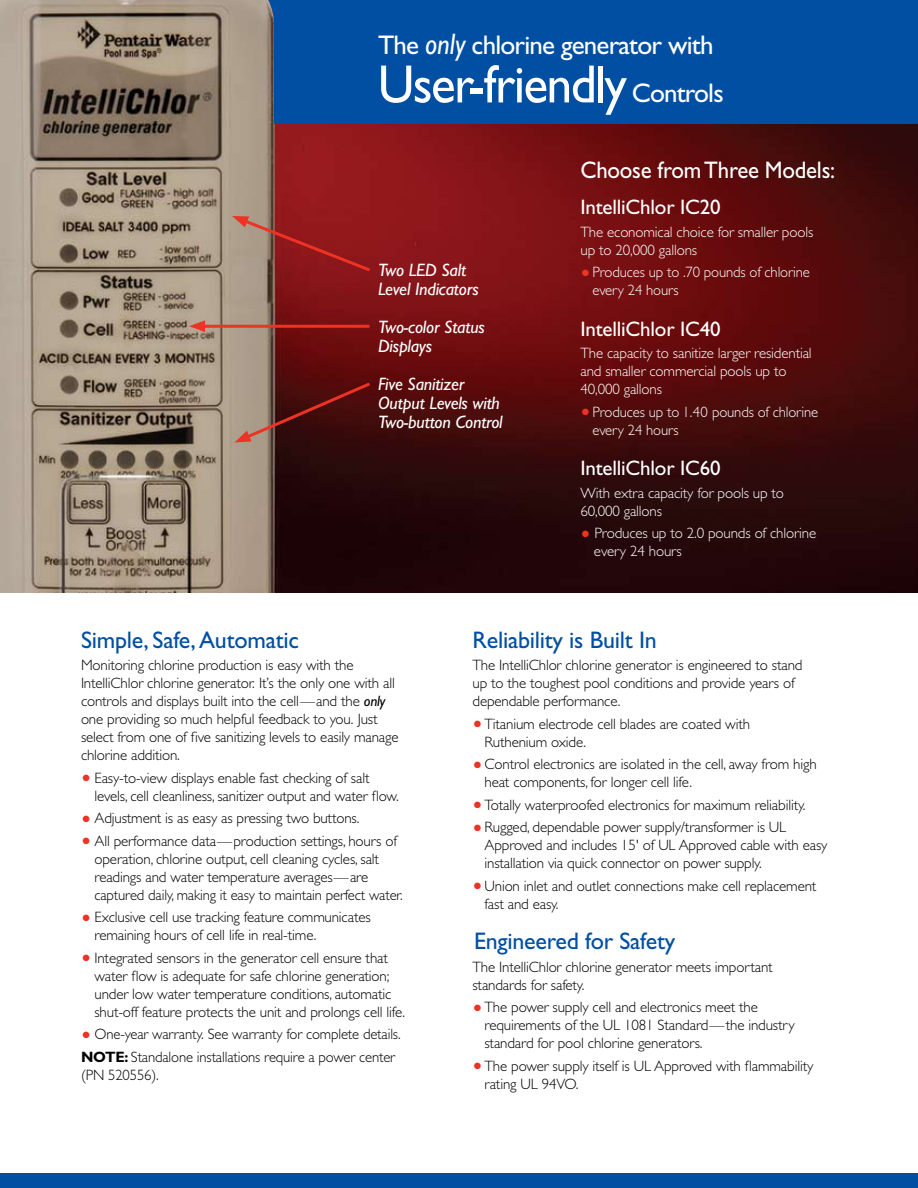
<style>
.page{position:relative;width:918px;height:1188px;background:#fff}
.page>*{position:absolute;margin:0;border:0;box-sizing:border-box;transform-origin:0 0}
.t1{font:54px "Gill Sans Std";letter-spacing:-.03em;color:#fff;scale:.95 1}
.t2{font:27px "Gill Sans Std";letter-spacing:-.03em;color:#fff}
.t3{font:24px "Gill Sans Std";letter-spacing:-.01em;color:#004fa3}
.t4{font:24px "Gill Sans Std";letter-spacing:-.01em;color:#fff;scale:.95 1}
.t5{font:21px "Gill Sans Std";letter-spacing:-.01em;color:#fff}
.t6{font:italic 18px/19.5px "Gill Sans Std";letter-spacing:-.01em;color:#fff}
.t7{font:300 15px/18px "Gill Sans Std";letter-spacing:-.01em;color:#000}
.t8{font:300 15px/18px "Gill Sans Std";letter-spacing:-.01em;color:#fff}
.s1{font-style:italic;font-size:29.7px}
.s2{font-size:27px}
.s3{font-weight:800;font-size:20.25px;color:#ee3224}
.s4{font-weight:400;font-style:italic}
.s5{font-weight:700}
</style>
<div class="page">
<div style="left:0;top:1174px;width:918px;height:14px;background:#004fa3"></div>
<img style="left:0;top:0;width:918px;height:592px">
<div style="left:274px;top:0;width:644px;height:123px;background:#004fa3"></div>
<hr style="left:199px;top:325px;width:170px;height:3px;background:#ee3224">
<svg style="left:189px;top:320px;width:16px;height:12px"></svg>
<svg style="left:232px;top:216px;width:141px;height:58px;background:#993b37"></svg>
<svg style="left:235px;top:380px;width:138px;height:62px;background:#65312c"></svg>
<svg style="left:257px;top:0;width:17px;height:24px"></svg>
<h2 class="t2" style="left:378px;top:30px;width:337px">The <span class="s1">only</span> chlorine generator with</h2>
<h1 class="t1" style="left:378px;top:53px;width:365px">User-friendly <span class="s2">Controls</span></h1>
<p class="t6" style="left:378px;top:260px;width:102px">Two LED Salt<br>Level Indicators</p>
<p class="t6" style="left:378px;top:317px;width:109px">Two-color Status<br>Displays</p>
<p class="t6" style="left:378px;top:374px;width:126px">Five Sanitizer<br>Output Levels with<br>Two-button Control</p>
<h3 class="t4" style="left:580px;top:157px;width:270px">Choose from Three Models:</h3>
<h3 class="t5" style="left:580px;top:195px;width:142px">IntelliChlor IC20</h3>
<p class="t8" style="left:580px;top:223px;width:234px">The economical choice for smaller pools up to 20,000 gallons</p>
<p class="t8" style="left:592px;top:264px;width:219px;text-indent:-12px"><span class="s3">•</span>Produces up to .70 pounds of chlorine every 24 hours</p>
<h3 class="t5" style="left:580px;top:317px;width:142px">IntelliChlor IC40</h3>
<p class="t8" style="left:580px;top:345px;width:233px">The capacity to sanitize larger residential and smaller commercial pools up to<br>40,000 gallons</p>
<p class="t8" style="left:592px;top:403px;width:227px;text-indent:-12px"><span class="s3">•</span>Produces up to 1.40 pounds of chlorine every 24 hours</p>
<h3 class="t5" style="left:580px;top:456px;width:142px">IntelliChlor IC60</h3>
<p class="t8" style="left:580px;top:484px;width:205px">With extra capacity for pools up to<br>60,000 gallons</p>
<p class="t8" style="left:594px;top:525px;width:224px;text-indent:-13px"><span class="s3">•</span> Produces up to 2.0 pounds of chlorine every 24 hours</p>
<h3 class="t3" style="left:81px;top:626px;width:220px">Simple, Safe, Automatic</h3>
<p class="t7" style="left:81px;top:657px;width:319px">Monitoring chlorine production is easy with the IntelliChlor chlorine generator. It’s the only one with all controls and displays built into the cell—and the <span class="s4">only </span>one providing so much helpful feedback to you. Just select from one of five sanitizing levels to easily manage chlorine addition.</p>
<p class="t7" style="left:94px;top:769px;width:306px;text-indent:-13px"><span class="s3">•</span> Easy-to-view displays enable fast checking of salt levels, cell cleanliness, sanitizer output and water flow.</p>
<p class="t7" style="left:81px;top:810px;width:280px"><span class="s3">•</span> Adjustment is as easy as pressing two buttons.</p>
<p class="t7" style="left:94px;top:832px;width:310px;text-indent:-13px"><span class="s3">•</span> All performance data—production settings, hours of operation, chlorine output, cell cleaning cycles, salt readings and water temperature averages—are captured daily, making it easy to maintain perfect water.</p>
<p class="t7" style="left:94px;top:909px;width:278px;text-indent:-13px"><span class="s3">•</span> Exclusive cell use tracking feature communicates remaining hours of cell life in real-time.</p>
<p class="t7" style="left:94px;top:949px;width:312px;text-indent:-13px"><span class="s3">•</span> Integrated sensors in the generator cell ensure that water flow is adequate for safe chlorine generation; under low water temperature conditions, automatic shut-off feature protects the unit and prolongs cell life.</p>
<p class="t7" style="left:81px;top:1023px;width:321px;line-height:22.5px"><span class="s3">•</span> One-year warranty. See warranty for complete details.<br><span class="s5">NOTE:</span> Standalone installations require a power center</p>
<p class="t7" style="left:81px;top:1066px;width:79px">(PN 520556).</p>
<h3 class="t3" style="left:472px;top:626px;width:186px">Reliability is Built In</h3>
<p class="t7" style="left:472px;top:657px;width:332px">The IntelliChlor chlorine generator is engineered to stand up to the toughest pool conditions and provide years of dependable performance.</p>
<p class="t7" style="left:484px;top:715px;width:267px;text-indent:-12px"><span class="s3">•</span>Titanium electrode cell blades are coated with<br>Ruthenium oxide.</p>
<p class="t7" style="left:484px;top:756px;width:334px;text-indent:-12px"><span class="s3">•</span>Control electronics are isolated in the cell, away from high heat components, for longer cell life.</p>
<p class="t7" style="left:473px;top:796px;width:335px"><span class="s3">•</span>Totally waterproofed electronics for maximum reliability.</p>
<p class="t7" style="left:484px;top:819px;width:344px;text-indent:-12px"><span class="s3">•</span>Rugged, dependable power supply/transformer is UL<br>Approved and includes 15' of UL Approved cable with easy installation via quick connector on power supply.</p>
<p class="t7" style="left:484px;top:877px;width:333px;text-indent:-12px"><span class="s3">•</span>Union inlet and outlet connections make cell replacement fast and easy.</p>
<h3 class="t3" style="left:474px;top:928px;width:203px">Engineered for Safety</h3>
<p class="t7" style="left:472px;top:958px;width:302px">The IntelliChlor chlorine generator meets important standards for safety.</p>
<p class="t7" style="left:484px;top:999px;width:312px;text-indent:-12px"><span class="s3">•</span>The power supply cell and electronics meet the requirements of the UL 1081 Standard—the industry standard for pool chlorine generators.</p>
<p class="t7" style="left:484px;top:1057px;width:330px;text-indent:-12px"><span class="s3">•</span>The power supply itself is UL Approved with flammability rating UL 94VO.</p>
</div>
